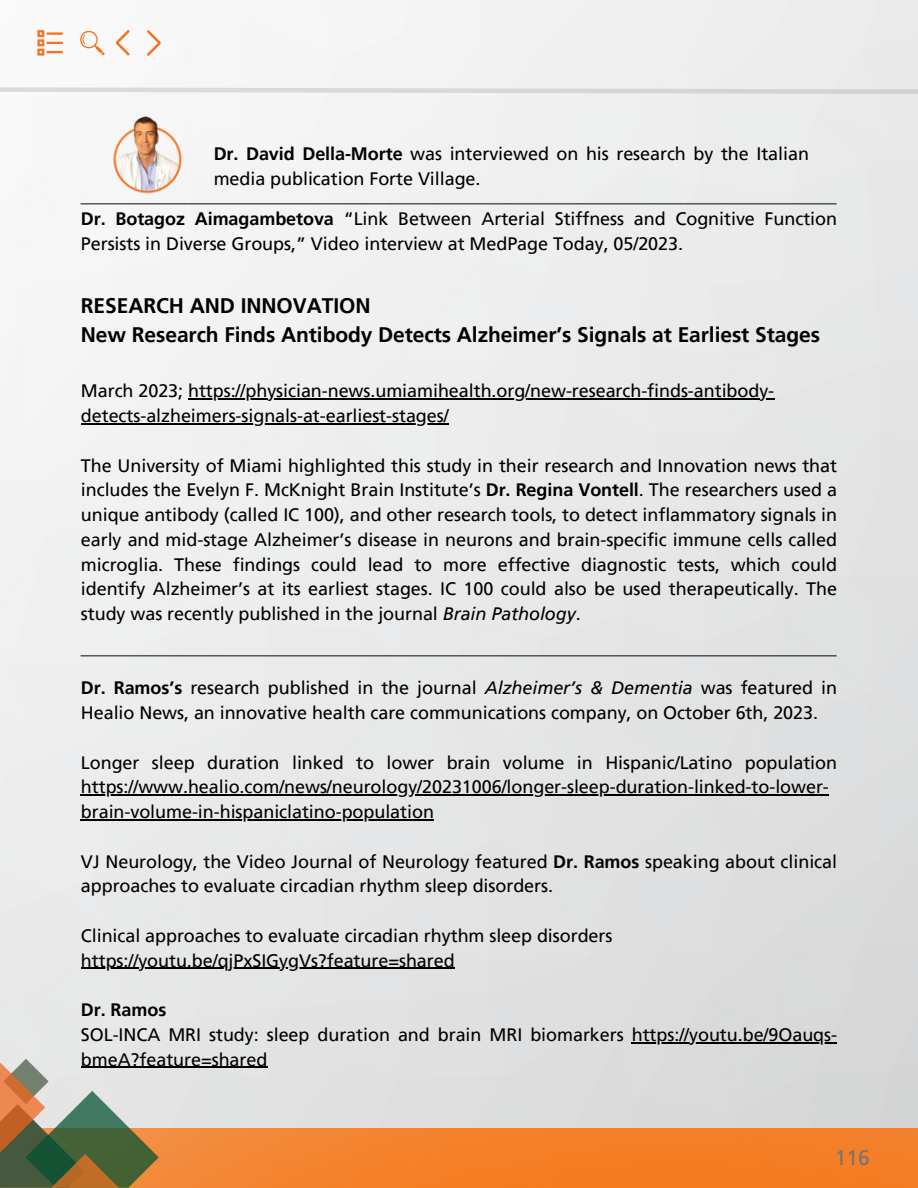
<style>
.page{position:relative;width:918px;height:1188px;background:#fff}
.page>*{position:absolute;margin:0;border:0;box-sizing:border-box;transform-origin:0 0}
.t1{font:700 21px "Frutiger LT Pro";letter-spacing:-.005em;color:#000}
.t2{font:21px "Frutiger LT Pro";color:#737373}
.t3{font:18px/24.8px "Frutiger LT Pro";letter-spacing:-.005em;color:#000}
.t4{font:300 18px "Frutiger LT Pro";color:#000}
.t5{font:700 18px "Frutiger LT Pro";letter-spacing:-.005em;color:#000}
.s1{font-weight:700}
.s2{font-style:italic}
</style>
<div class="page">
<img style="left:0;top:94px;width:918px;height:1034px">
<svg style="left:0;top:0;width:918px;height:94px"></svg>
<img style="left:105px;top:112px;width:84px;height:84px">
<hr style="left:188px;top:398px;width:586px;height:2px;background:#000">
<hr style="left:81px;top:423px;width:368px;height:1px;background:#000">
<hr style="left:81px;top:794px;width:748px;height:2px;background:#000">
<hr style="left:81px;top:819px;width:353px;height:1px;background:#000">
<hr style="left:81px;top:968px;width:374px;height:1px;background:#000">
<hr style="left:632px;top:1042px;width:205px;height:1px;background:#000">
<hr style="left:81px;top:1067px;width:186px;height:1px;background:#000">
<img style="left:159px;top:1128px;width:759px;height:60px">
<svg style="left:0;top:1059px;width:159px;height:129px;background:#959175"></svg>
<p class="t3" style="left:214px;top:142px;width:597px"><span class="s1">Dr. David Della-Morte</span> was interviewed on his research by the Italian media publication Forte Village.</p>
<p class="t4" style="left:81px;top:185px;width:758px">____________________________________________________________________________________</p>
<p class="t3" style="left:81px;top:207px;width:758px"><span class="s1">Dr. Botagoz Aimagambetova</span> “Link Between Arterial Stiffness and Cognitive Function<br>Persists in Diverse Groups,” Video interview at MedPage Today, 05/2023.</p>
<p class="t1" style="left:81px;top:293px;width:291px">RESEARCH AND INNOVATION</p>
<p class="t1" style="left:81px;top:322px;width:741px">New Research Finds Antibody Detects Alzheimer’s Signals at Earliest Stages</p>
<p class="t3" style="left:81px;top:379px;width:695px">March 2023; https://physician-news.umiamihealth.org/new-research-finds-antibody&shy;detects-alzheimers-signals-at-earliest-stages/</p>
<p class="t3" style="left:81px;top:453px;width:758px;text-align:justify">The University of Miami highlighted this study in their research and Innovation news that includes the Evelyn F. McKnight Brain Institute’s <span class="s1">Dr. Regina Vontell</span>. The researchers used a unique antibody (called IC 100), and other research tools, to detect inflammatory signals in early and mid-stage Alzheimer’s disease in neurons and brain-specific immune cells called microglia. These findings could lead to more effective diagnostic tests, which could identify Alzheimer’s at its earliest stages. IC 100 could also be used therapeutically. The study was recently published in the journal <span class="s2">Brain Pathology</span>.</p>
<p class="t4" style="left:81px;top:637px;width:758px">____________________________________________________________________________________</p>
<p class="t3" style="left:81px;top:676px;width:758px"><span class="s1">Dr. Ramos’s</span> research published in the journal <span class="s2">Alzheimer’s &amp; Dementia</span> was featured in<br>Healio News, an innovative health care communications company, on October 6th, 2023.</p>
<p class="t3" style="left:81px;top:750px;width:758px">Longer sleep duration linked to lower brain volume in Hispanic/Latino population https://www.healio.com/news/neurology/20231006/longer-sleep-duration-linked-to-lower&shy;brain-volume-in-hispaniclatino-population</p>
<p class="t3" style="left:81px;top:849px;width:758px">VJ Neurology, the Video Journal of Neurology featured <span class="s1">Dr. Ramos</span> speaking about clinical approaches to evaluate circadian rhythm sleep disorders.</p>
<p class="t3" style="left:81px;top:923px;width:533px">Clinical approaches to evaluate circadian rhythm sleep disorders https://youtu.be/qjPxSIGygVs?feature=shared</p>
<p class="t5" style="left:81px;top:999px;width:87px">Dr. Ramos</p>
<p class="t3" style="left:81px;top:1022px;width:758px">SOL-INCA MRI study: sleep duration and brain MRI biomarkers https://youtu.be/9Oauqs&shy;bmeA?feature=shared</p>
<p class="t2" style="left:835px;top:1145px;width:36px">116</p>
</div>
